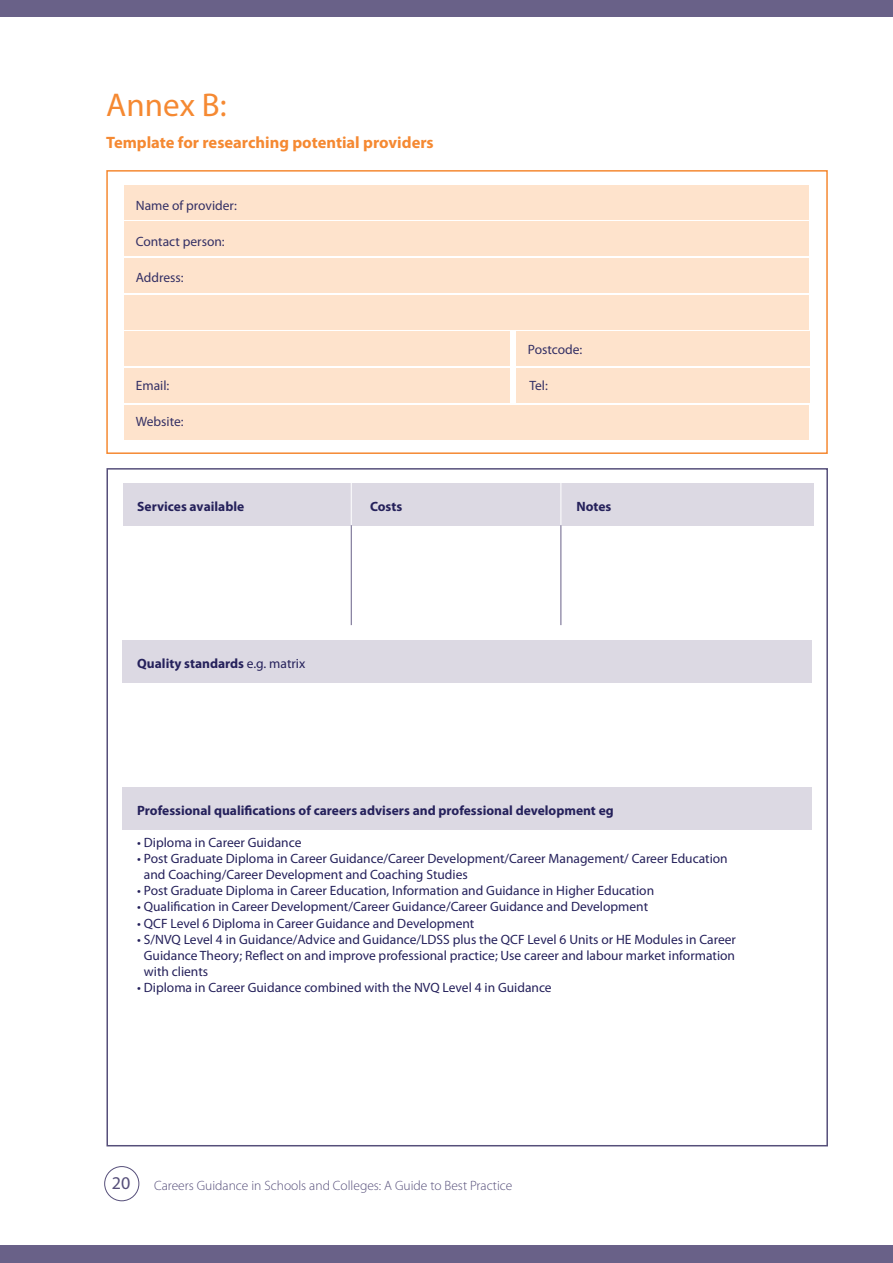
<style>
.page{position:relative;width:893px;height:1263px;background:#fff}
.page>*{position:absolute;margin:0;border:0;box-sizing:border-box;transform-origin:0 0}
.t1{font:33px "Myriad Pro";color:#f58932}
.t2{font:18px "Myriad Pro";color:#564f7a}
.t3{font:700 16.5px "Myriad Pro";color:#f58932}
.t4{font:13.5px/16px "Myriad Pro";color:#25215b}
.t5{font:700 13.5px "Myriad Pro";color:#25215b}
.t6{font:13.5px "Myriad Pro";color:#343065}
.t7{font:300 13.5px "Myriad Pro";color:#564f7a}
.s1{font-weight:400}
</style>
<div class="page">
<div style="left:123px;top:640px;width:689px;height:43px;background:#dcd9e3"></div>
<div style="left:123px;top:787px;width:689px;height:43px;background:#dcd9e3"></div>
<div style="left:106px;top:170px;width:722px;height:284px;border:2px solid #f58932"></div>
<div style="left:124px;top:185px;width:685px;height:34px;background:#fee3cc"></div>
<div style="left:124px;top:222px;width:685px;height:34px;background:#fee3cc"></div>
<div style="left:124px;top:405px;width:685px;height:34px;background:#fee3cc"></div>
<div style="left:124px;top:258px;width:685px;height:35px;background:#fee3cc"></div>
<div style="left:124px;top:295px;width:685px;height:34px;background:#fee3cc"></div>
<div style="left:124px;top:368px;width:386px;height:34px;background:#fee3cc"></div>
<div style="left:516px;top:368px;width:293px;height:34px;background:#fee3cc"></div>
<div style="left:124px;top:332px;width:386px;height:34px;background:#fee3cc"></div>
<div style="left:516px;top:332px;width:293px;height:34px;background:#fee3cc"></div>
<div style="left:104px;top:1166px;width:35px;height:35px;border:1px solid #564f7a;border-radius:50%"></div>
<div style="left:0;top:0;width:893px;height:16px;background:#696188"></div>
<div style="left:0;top:1245px;width:893px;height:18px;background:#696188"></div>
<div style="left:123px;top:483px;width:690px;height:43px;background:#dcd9e3"></div>
<hr style="left:351px;top:482px;width:1px;height:68px;background:#fff">
<hr style="left:351px;top:525px;width:1px;height:100px;background:#696188">
<hr style="left:560px;top:482px;width:1px;height:68px;background:#fff">
<hr style="left:560px;top:525px;width:1px;height:100px;background:#696188">
<h1 class="t1" style="left:106px;top:87px;width:122px">Annex B:</h1>
<p class="t3" style="left:106px;top:133px;width:329px">Template for researching potential providers</p>
<p class="t6" style="left:136px;top:198px;width:103px">Name of provider:</p>
<p class="t6" style="left:136px;top:234px;width:90px">Contact person:</p>
<p class="t6" style="left:136px;top:270px;width:49px">Address:</p>
<p class="t6" style="left:528px;top:342px;width:56px">Postcode:</p>
<p class="t6" style="left:136px;top:378px;width:35px">Email:</p>
<p class="t6" style="left:529px;top:378px;width:20px">Tel:</p>
<p class="t6" style="left:136px;top:414px;width:49px">Website:</p>
<p class="t5" style="left:137px;top:499px;width:109px">Services available</p>
<p class="t5" style="left:137px;top:656px;width:170px">Quality standards <span class="s1">e.g. matrix</span></p>
<p class="t5" style="left:370px;top:499px;width:34px">Costs</p>
<p class="t5" style="left:576px;top:499px;width:36px">Notes</p>
<p class="t5" style="left:137px;top:803px;width:478px">Professional qualifications of careers advisers and professional development eg</p>
<p class="t4" style="left:137px;top:835px;width:166px">• Diploma in Career Guidance</p>
<p class="t4" style="left:144px;top:851px;width:585px;text-indent:-7px">• Post Graduate Diploma in Career Guidance/Career Development/Career Management/ Career Education and Coaching/Career Development and Coaching Studies</p>
<p class="t4" style="left:137px;top:883px;width:518px">• Post Graduate Diploma in Career Education, Information and Guidance in Higher Education</p>
<p class="t4" style="left:137px;top:899px;width:512px">• Qualification in Career Development/Career Guidance/Career Guidance and Development</p>
<p class="t4" style="left:137px;top:915px;width:339px">• QCF Level 6 Diploma in Career Guidance and Development</p>
<p class="t4" style="left:144px;top:931px;width:593px;text-align:justify;text-indent:-7px">• S/NVQ Level 4 in Guidance/Advice and Guidance/LDSS plus the QCF Level 6 Units or HE Modules in Career Guidance Theory; Reflect on and improve professional practice; Use career and labour market information with clients</p>
<p class="t4" style="left:137px;top:979px;width:416px">• Diploma in Career Guidance combined with the NVQ Level 4 in Guidance</p>
<h2 class="t2" style="left:112px;top:1173px;width:20px">20</h2>
<p class="t7" style="left:154px;top:1178px;width:360px">Careers Guidance in Schools and Colleges: A Guide to Best Practice</p>
</div>
